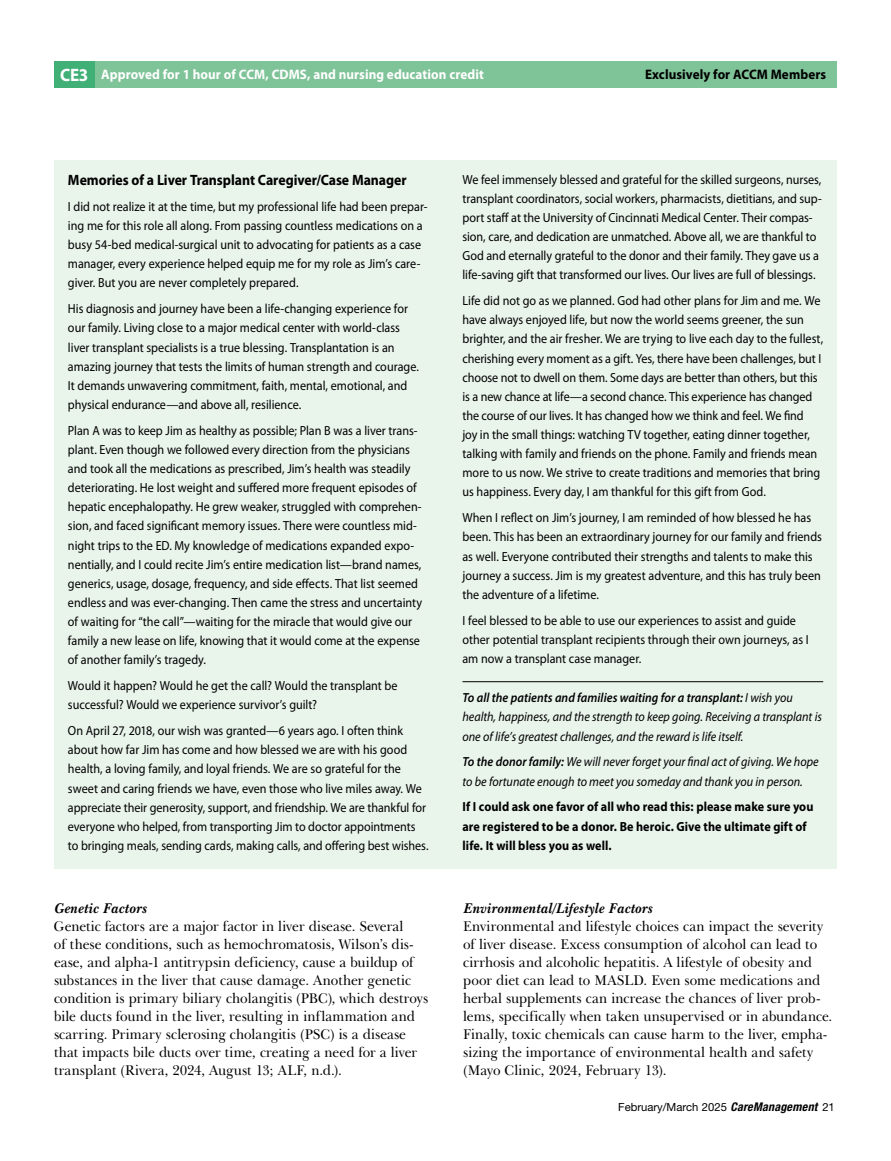
<style>
.page{position:relative;width:891px;height:1161px;background:#fff}
.page>*{position:absolute;margin:0;border:0;box-sizing:border-box;transform-origin:0 0}
.t1{font:700 15px "Myriad Pro";letter-spacing:-.005em;color:#000;scale:.92 1}
.t2{font:14.4px/18px "New Baskerville IT Cby BT";color:#000;scale:.95 1}
.t3{font:italic 700 14.4px "New Baskerville IT Cby BT";letter-spacing:-.005em;color:#000;scale:.95 1}
.t4{font:700 13.8px "Myriad Pro";letter-spacing:.005em;color:#fff;scale:.95 1}
.t5{font:700 13.8px "Myriad Pro";letter-spacing:.005em;color:#000;scale:.95 1}
.t6{font:13.2px/19.2px "Myriad Pro";color:#000;scale:.92 1}
.t7{font:italic 13.2px/19.2px "Myriad Pro";color:#000;scale:.92 1}
.t8{font:700 13.2px/19.2px "Myriad Pro";letter-spacing:.005em;color:#000;scale:.92 1}
.t9{font:11.25px "Helvetica Neue LT Std";color:#000}
.s1{font-size:18px}
.s2{font-weight:600}
.s3{font-weight:700;font-style:italic;font-stretch:condensed;font-size:12px}
</style>
<div class="page">
<div style="left:54px;top:61px;width:783px;height:27px;background:#7fc398"></div>
<div style="left:54px;top:61px;width:40px;height:27px;background:#41b076"></div>
<div style="left:54px;top:160px;width:783px;height:709px;background:#e9f4eb"></div>
<hr style="left:462px;top:681px;width:361px;height:1px;background:#000">
<p class="t4" style="left:60px;top:66px;width:448px"><span class="s1">CE3</span> Approved for 1 hour of CCM, CDMS, and nursing education credit</p>
<p class="t5" style="left:645px;top:66px;width:192px">Exclusively for ACCM Members</p>
<p class="t1" style="left:68px;top:170px;width:370px">Memories of a Liver Transplant Caregiver/Case Manager</p>
<p class="t6" style="left:68px;top:197px;width:392px">I did not realize it at the time, but my professional life had been prepar&shy;ing me for this role all along. From passing countless medications on a busy 54-bed medical-surgical unit to advocating for patients as a case manager, every experience helped equip me for my role as Jim’s care&shy;giver. But you are never completely prepared.</p>
<p class="t6" style="left:68px;top:299px;width:383px">His diagnosis and journey have been a life-changing experience for our family. Living close to a major medical center with world-class liver transplant specialists is a true blessing. Transplantation is an amazing journey that tests the limits of human strength and courage.<br>It demands unwavering commitment, faith, mental, emotional, and physical endurance—and above all, resilience.</p>
<p class="t6" style="left:68px;top:421px;width:387px">Plan A was to keep Jim as healthy as possible; Plan B was a liver trans&shy;plant. Even though we followed every direction from the physicians and took all the medications as prescribed, Jim’s health was steadily deteriorating. He lost weight and suffered more frequent episodes of hepatic encephalopathy. He grew weaker, struggled with comprehen&shy;sion, and faced significant memory issues. There were countless mid&shy;night trips to the ED. My knowledge of medications expanded expo&shy;nentially, and I could recite Jim’s entire medication list—brand names, generics, usage, dosage, frequency, and side effects. That list seemed endless and was ever-changing. Then came the stress and uncertainty of waiting for “the call”—waiting for the miracle that would give our family a new lease on life, knowing that it would come at the expense of another family’s tragedy.</p>
<p class="t6" style="left:68px;top:676px;width:360px">Would it happen? Would he get the call? Would the transplant be successful? Would we experience survivor’s guilt?</p>
<p class="t6" style="left:68px;top:721px;width:393px">On April 27, 2018, our wish was granted—6 years ago. I often think about how far Jim has come and how blessed we are with his good health, a loving family, and loyal friends. We are so grateful for the sweet and caring friends we have, even those who live miles away. We appreciate their generosity, support, and friendship. We are thankful for everyone who helped, from transporting Jim to doctor appointments to bringing meals, sending cards, making calls, and offering best wishes.</p>
<p class="t3" style="left:55px;top:899px;width:99px">Genetic Factors</p>
<p class="t2" style="left:54px;top:917px;width:396px">Genetic factors are a major factor in liver disease. Several<br>of these conditions, such as hemochromatosis, Wilson’s dis&shy;ease, and alpha-1 antitrypsin deficiency, cause a buildup of substances in the liver that cause damage. Another genetic condition is primary biliary cholangitis (PBC), which destroys bile ducts found in the liver, resulting in inflammation and scarring. Primary sclerosing cholangitis (PSC) is a disease that impacts bile ducts over time, creating a need for a liver transplant (Rivera, 2024, August 13; ALF, n.d.).</p>
<p class="t6" style="left:462px;top:169px;width:392px">We feel immensely blessed and grateful for the skilled surgeons, nurses, transplant coordinators, social workers, pharmacists, dietitians, and sup&shy;port staff at the University of Cincinnati Medical Center. Their compas&shy;sion, care, and dedication are unmatched. Above all, we are thankful to God and eternally grateful to the donor and their family. They gave us a life-saving gift that transformed our lives. Our lives are full of blessings.</p>
<p class="t6" style="left:462px;top:291px;width:394px">Life did not go as we planned. God had other plans for Jim and me. We have always enjoyed life, but now the world seems greener, the sun brighter, and the air fresher. We are trying to live each day to the fullest, cherishing every moment as a gift. Yes, there have been challenges, but I choose not to dwell on them. Some days are better than others, but this is a new chance at life—a second chance. This experience has changed the course of our lives. It has changed how we think and feel. We find<br>joy in the small things: watching TV together, eating dinner together, talking with family and friends on the phone. Family and friends mean more to us now. We strive to create traditions and memories that bring us happiness. Every day, I am thankful for this gift from God.</p>
<p class="t6" style="left:462px;top:508px;width:392px">When I reflect on Jim’s journey, I am reminded of how blessed he has been. This has been an extraordinary journey for our family and friends as well. Everyone contributed their strengths and talents to make this journey a success. Jim is my greatest adventure, and this has truly been the adventure of a lifetime.</p>
<p class="t6" style="left:462px;top:610px;width:378px">I feel blessed to be able to use our experiences to assist and guide other potential transplant recipients through their own journeys, as I am now a transplant case manager.</p>
<p class="t7" style="left:462px;top:688px;width:392px"><span class="s2">To all the patients and families waiting for a transplant:</span> I wish you health, happiness, and the strength to keep going. Receiving a transplant is one of life’s greatest challenges, and the reward is life itself.</p>
<p class="t7" style="left:462px;top:752px;width:389px"><span class="s2">To the donor family:</span> We will never forget your final act of giving. We hope to be fortunate enough to meet you someday and thank you in person.</p>
<p class="t8" style="left:462px;top:797px;width:383px">If I could ask one favor of all who read this: please make sure you are registered to be a donor. Be heroic. Give the ultimate gift of life. It will bless you as well.</p>
<p class="t3" style="left:464px;top:899px;width:201px">Environmental/Lifestyle Factors</p>
<p class="t2" style="left:463px;top:917px;width:390px">Environmental and lifestyle choices can impact the severity of liver disease. Excess consumption of alcohol can lead to cirrhosis and alcoholic hepatitis. A lifestyle of obesity and poor diet can lead to MASLD. Even some medications and herbal supplements can increase the chances of liver prob&shy;lems, specifically when taken unsupervised or in abundance.<br>Finally, toxic chemicals can cause harm to the liver, empha&shy;sizing the importance of environmental health and safety (Mayo Clinic, 2024, February 13).</p>
<p class="t9" style="left:618px;top:1100px;width:218px">February/March 2025 <span class="s3">CareManagement</span> 21</p>
</div>
